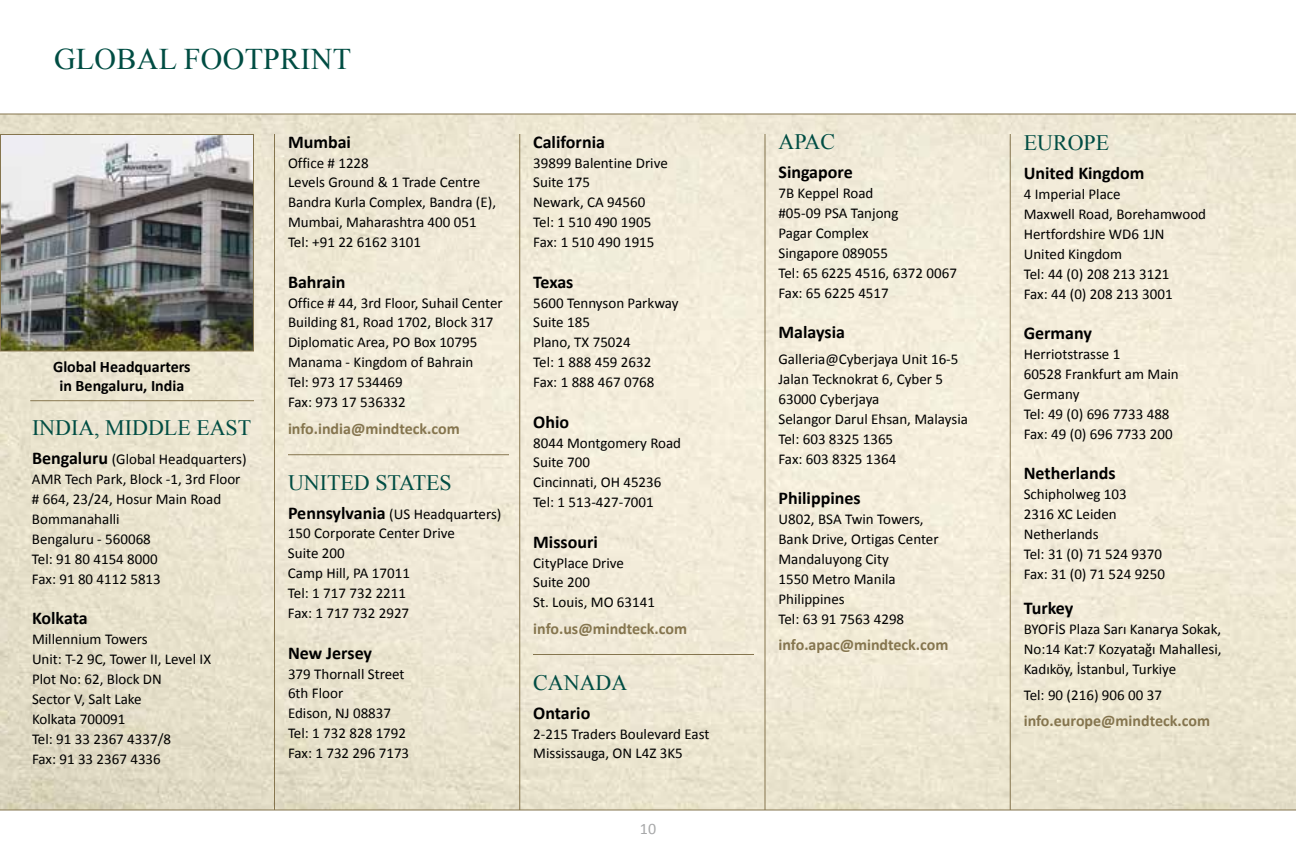
<style>
.page{position:relative;width:1296px;height:864px;background:#fff}
.page>*{position:absolute;margin:0;border:0;box-sizing:border-box;transform-origin:0 0}
.t1{font:30px "Times New Roman";letter-spacing:.01em;color:#004d43}
.t2{font:22px "Times New Roman";color:#004d43}
.t3{font:700 18px "Calibri";color:#000}
.t4{font:700 16px "Calibri";color:#85754e}
.t5{font:700 16px/19.2px "Calibri";color:#000;text-align:center}
.t6{font:16px "Calibri";color:#a7a8a9}
.t7{font:15px/20px "Calibri";color:#000}
.s1{font-weight:700;font-size:18px}
</style>
<div class="page">
<hr style="left:0;top:810px;width:1296px;height:1px;background:#85754e">
<hr style="left:519px;top:134px;width:1px;height:676px;background:#85754e">
<hr style="left:274px;top:134px;width:1px;height:676px;background:#85754e">
<hr style="left:764px;top:134px;width:2px;height:676px;background:#85754e">
<hr style="left:1010px;top:134px;width:1px;height:676px;background:#85754e">
<img style="left:2px;top:136px;width:250px;height:214px">
<div style="left:0;top:134px;width:254px;height:218px;border:1px solid #85754e"></div>
<hr style="left:0;top:114px;width:1296px;height:1px;background:#85754e">
<hr style="left:30px;top:400px;width:224px;height:1px;background:#85754e">
<hr style="left:288px;top:454px;width:221px;height:1px;background:#85754e">
<hr style="left:533px;top:654px;width:221px;height:1px;background:#85754e">
<h1 class="t1" style="left:54px;top:39px;width:299px">GLOBAL FOOTPRINT</h1>
<p class="t5" style="left:53px;top:357px;width:139px">Global Headquarters in Bengaluru, India</p>
<h2 class="t2" style="left:32px;top:413px;width:221px">INDIA, MIDDLE EAST</h2>
<p class="t7" style="left:32px;top:449px;width:216px"><span class="s1">Bengaluru</span> (Global Headquarters)<br>AMR Tech Park, Block -1, 3rd Floor # 664, 23/24, Hosur Main Road<br>Bommanahalli<br>Bengaluru - 560068<br>Tel: 91 80 4154 8000<br>Fax: 91 80 4112 5813</p>
<p class="t3" style="left:32px;top:606px;width:57px">Kolkata</p>
<p class="t7" style="left:32px;top:629px;width:181px">Millennium Towers<br>Unit: T-2 9C, Tower II, Level IX<br>Plot No: 62, Block DN<br>Sector V, Salt Lake<br>Kolkata 700091<br>Tel: 91 33 2367 4337/8<br>Fax: 91 33 2367 4336</p>
<p class="t3" style="left:288px;top:130px;width:65px">Mumbai</p>
<p class="t7" style="left:288px;top:153px;width:210px">Office # 1228<br>Levels Ground &amp; 1 Trade Centre<br>Bandra Kurla Complex, Bandra (E),<br>Mumbai, Maharashtra 400 051<br>Tel: +91 22 6162 3101</p>
<p class="t3" style="left:288px;top:270px;width:59px">Bahrain</p>
<p class="t7" style="left:288px;top:293px;width:216px">Office # 44, 3rd Floor, Suhail Center<br>Building 81, Road 1702, Block 317<br>Diplomatic Area, PO Box 10795<br>Manama - Kingdom of Bahrain<br>Tel: 973 17 534469<br>Fax: 973 17 536332</p>
<p class="t4" style="left:288px;top:418px;width:173px">info.india@mindteck.com</p>
<h2 class="t2" style="left:288px;top:467px;width:165px">UNITED STATES</h2>
<p class="t7" style="left:288px;top:504px;width:215px"><span class="s1">Pennsylvania</span> (US Headquarters)<br>150 Corporate Center Drive<br>Suite 200<br>Camp Hill, PA 17011<br>Tel: 1 717 732 2211<br>Fax: 1 717 732 2927</p>
<p class="t3" style="left:288px;top:641px;width:86px">New Jersey</p>
<p class="t7" style="left:288px;top:664px;width:123px">379 Thornall Street<br>6th Floor<br>Edison, NJ 08837<br>Tel: 1 732 828 1792<br>Fax: 1 732 296 7173</p>
<p class="t3" style="left:533px;top:130px;width:73px">California</p>
<p class="t7" style="left:533px;top:153px;width:136px">39899 Balentine Drive<br>Suite 175<br>Newark, CA 94560<br>Tel: 1 510 490 1905<br>Fax: 1 510 490 1915</p>
<p class="t3" style="left:533px;top:270px;width:42px">Texas</p>
<p class="t7" style="left:533px;top:293px;width:147px">5600 Tennyson Parkway<br>Suite 185<br>Plano, TX 75024<br>Tel: 1 888 459 2632<br>Fax: 1 888 467 0768</p>
<p class="t3" style="left:533px;top:410px;width:37px">Ohio</p>
<p class="t7" style="left:533px;top:433px;width:149px">8044 Montgomery Road<br>Suite 700<br>Cincinnati, OH 45236<br>Tel: 1 513-427-7001</p>
<p class="t3" style="left:533px;top:530px;width:66px">Missouri</p>
<p class="t7" style="left:533px;top:553px;width:123px">CityPlace Drive<br>Suite 200<br>St. Louis, MO 63141</p>
<p class="t4" style="left:533px;top:618px;width:155px">info.us@mindteck.com</p>
<h2 class="t2" style="left:533px;top:667px;width:96px">CANADA</h2>
<p class="t3" style="left:533px;top:701px;width:59px">Ontario</p>
<p class="t7" style="left:533px;top:724px;width:178px">2-215 Traders Boulevard East<br>Mississauga, ON L4Z 3K5</p>
<p class="t6" style="left:640px;top:819px;width:18px">10</p>
<h2 class="t2" style="left:778px;top:127px;width:58px">APAC</h2>
<p class="t3" style="left:778px;top:161px;width:76px">Singapore</p>
<p class="t7" style="left:778px;top:183px;width:180px">7B Keppel Road<br>#05-09 PSA Tanjong<br>Pagar Complex<br>Singapore 089055<br>Tel: 65 6225 4516, 6372 0067<br>Fax: 65 6225 4517</p>
<p class="t3" style="left:778px;top:321px;width:68px">Malaysia</p>
<p class="t7" style="left:778px;top:349px;width:191px">Galleria@Cyberjaya Unit 16-5<br>Jalan Tecknokrat 6, Cyber 5<br>63000 Cyberjaya<br>Selangor Darul Ehsan, Malaysia<br>Tel: 603 8325 1365<br>Fax: 603 8325 1364</p>
<p class="t3" style="left:778px;top:487px;width:84px">Philippines</p>
<p class="t7" style="left:778px;top:509px;width:162px">U802, BSA Twin Towers,<br>Bank Drive, Ortigas Center<br>Mandaluyong City<br>1550 Metro Manila<br>Philippines<br>Tel: 63 91 7563 4298</p>
<p class="t4" style="left:778px;top:635px;width:171px">info.apac@mindteck.com</p>
<h2 class="t2" style="left:1024px;top:128px;width:87px">EUROPE</h2>
<p class="t3" style="left:1024px;top:162px;width:122px">United Kingdom</p>
<p class="t7" style="left:1024px;top:184px;width:184px">4 Imperial Place<br>Maxwell Road, Borehamwood<br>Hertfordshire WD6 1JN<br>United Kingdom<br>Tel: 44 (0) 208 213 3121<br>Fax: 44 (0) 208 213 3001</p>
<p class="t3" style="left:1024px;top:322px;width:70px">Germany</p>
<p class="t7" style="left:1024px;top:344px;width:157px">Herriotstrasse 1<br>60528 Frankfurt am Main<br>Germany<br>Tel: 49 (0) 696 7733 488<br>Fax: 49 (0) 696 7733 200</p>
<p class="t3" style="left:1024px;top:462px;width:93px">Netherlands</p>
<p class="t7" style="left:1024px;top:484px;width:143px">Schipholweg 103<br>2316 XC Leiden<br>Netherlands<br>Tel: 31 (0) 71 524 9370<br>Fax: 31 (0) 71 524 9250</p>
<p class="t3" style="left:1024px;top:597px;width:51px">Turkey</p>
<p class="t7" style="left:1024px;top:619px;width:199px;text-align:justify">BYOFİS Plaza Sarı Kanarya Sokak, No:14 Kat:7 Kozyatağı Mahallesi, Kadıköy, İstanbul, Turkiye</p>
<p class="t7" style="left:1024px;top:685px;width:140px">Tel: 90 (216) 906 00 37</p>
<p class="t4" style="left:1024px;top:711px;width:188px">info.europe@mindteck.com</p>
</div>
